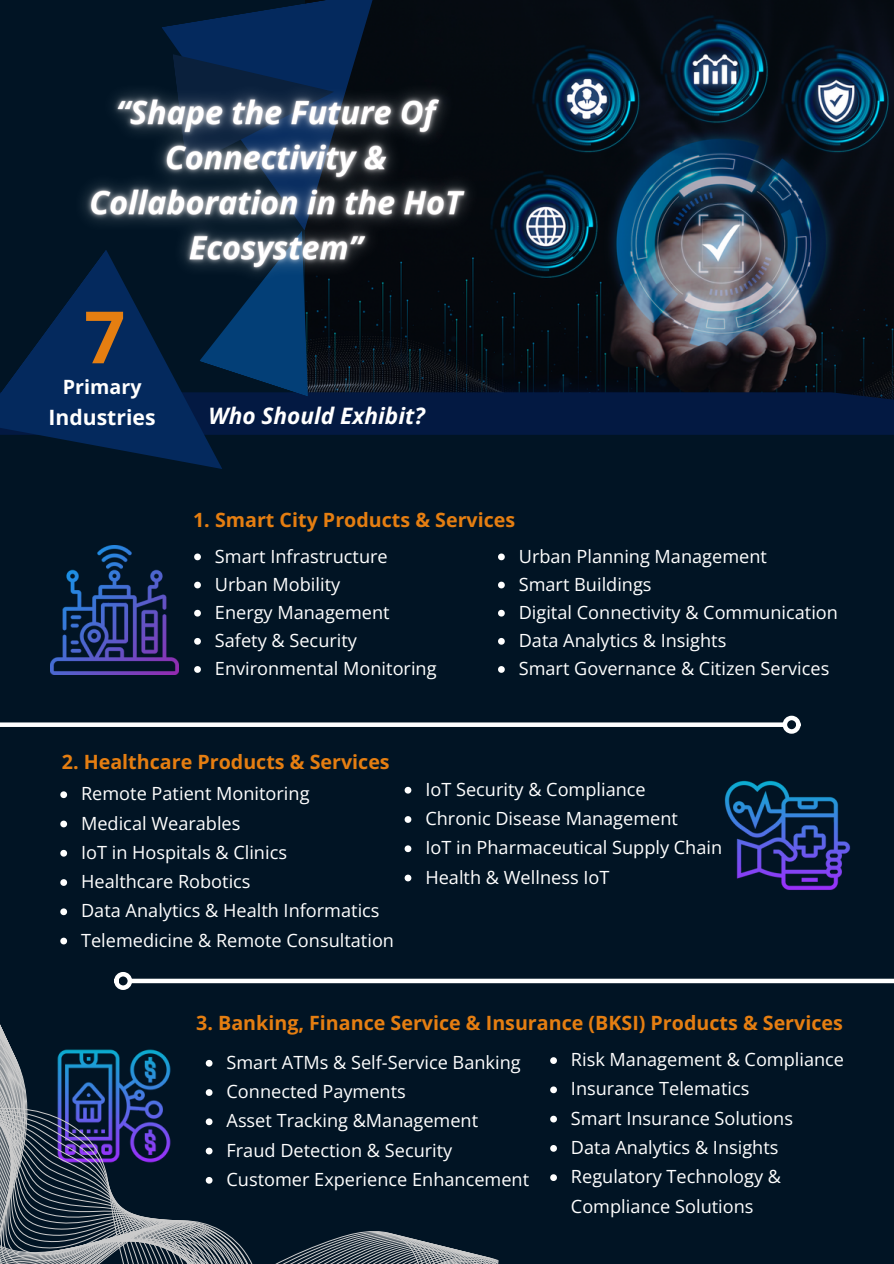
<style>
.page{position:relative;width:894px;height:1264px;background:#fff}
.page>*{position:absolute;margin:0;border:0;box-sizing:border-box;transform-origin:0 0}
.t1{font:700 72.15px "Open Sans";color:#e57e11}
.t2{font:italic 700 22.65px "Open Sans";color:#fff}
.t3{font:700 21.15px "Open Sans";color:#fff}
.t4{font:700 19.65px "Open Sans";color:#e57e11}
.t5{font:700 19.65px "Open Sans";color:#fff}
.t6{font:18.15px/29.2px "Open Sans";color:#fff}
</style>
<div class="page">
<div style="left:0;top:0;width:893px;height:1263px;background:#011424"></div>
<img style="left:308px;top:0;width:585px;height:392px">
<div style="left:0;top:392px;width:893px;height:43px;background:#031942"></div>
<svg style="left:0;top:304px;width:222px;height:165px;fill:#04295d"></svg>
<img style="left:50px;top:546px;width:128px;height:128px">
<svg style="left:162px;top:0;width:213px;height:56px;fill:#04295d"></svg>
<img style="left:724px;top:780px;width:127px;height:110px">
<div style="left:0;top:722px;width:783px;height:5px;background:#fff"></div>
<div style="left:782px;top:715px;width:18px;height:18px;border:4px solid #fff;border-radius:50%"></div>
<svg style="left:60px;top:791px;width:7px;height:7px"></svg>
<svg style="left:60px;top:820px;width:7px;height:7px"></svg>
<svg style="left:60px;top:849px;width:7px;height:7px"></svg>
<svg style="left:60px;top:879px;width:7px;height:6px"></svg>
<svg style="left:60px;top:908px;width:7px;height:7px"></svg>
<svg style="left:60px;top:937px;width:7px;height:7px"></svg>
<div style="left:131px;top:978px;width:762px;height:5px;background:#fff"></div>
<div style="left:114px;top:971px;width:18px;height:18px;border:4px solid #fff;border-radius:50%"></div>
<svg style="left:199px;top:304px;width:109px;height:92px"></svg>
<svg style="left:0;top:1064px;width:213px;height:4px"></svg>
<svg style="left:0;top:1082px;width:166px;height:5px"></svg>
<svg style="left:0;top:1092px;width:499px;height:171px"></svg>
<svg style="left:550px;top:1057px;width:6px;height:6px"></svg>
<svg style="left:550px;top:1086px;width:6px;height:7px"></svg>
<svg style="left:550px;top:1115px;width:6px;height:7px"></svg>
<svg style="left:550px;top:1145px;width:6px;height:6px"></svg>
<svg style="left:550px;top:1174px;width:6px;height:6px"></svg>
<svg style="left:404px;top:786px;width:7px;height:7px"></svg>
<svg style="left:404px;top:816px;width:7px;height:6px"></svg>
<svg style="left:404px;top:845px;width:7px;height:7px"></svg>
<svg style="left:404px;top:874px;width:7px;height:7px"></svg>
<svg style="left:194px;top:553px;width:7px;height:7px"></svg>
<svg style="left:194px;top:581px;width:7px;height:7px"></svg>
<svg style="left:194px;top:610px;width:7px;height:6px"></svg>
<svg style="left:194px;top:638px;width:7px;height:6px"></svg>
<svg style="left:194px;top:666px;width:7px;height:7px"></svg>
<img style="left:66px;top:56px;width:434px;height:248px">
<svg style="left:498px;top:553px;width:6px;height:7px"></svg>
<svg style="left:498px;top:581px;width:6px;height:7px"></svg>
<svg style="left:498px;top:610px;width:6px;height:6px"></svg>
<svg style="left:498px;top:638px;width:6px;height:6px"></svg>
<svg style="left:498px;top:666px;width:6px;height:7px"></svg>
<p class="t1" style="left:84px;top:286px;width:43px">7</p>
<p class="t5" style="left:63px;top:373px;width:80px">Primary</p>
<p class="t3" style="left:49px;top:403px;width:108px">Industries</p>
<p class="t2" style="left:208px;top:399px;width:218px">Who Should Exhibit?</p>
<p class="t4" style="left:193px;top:506px;width:323px">1. Smart City Products &amp; Services</p>
<p class="t6" style="left:215px;top:541px;width:174px">Smart Infrastructure</p>
<p class="t6" style="left:215px;top:569px;width:127px">Urban Mobility</p>
<h3 class="t6" style="left:215px;top:597px;width:176px">Energy Management</h3>
<p class="t6" style="left:215px;top:625px;width:143px">Safety &amp; Security</p>
<p class="t6" style="left:215px;top:653px;width:223px">Environmental Monitoring</p>
<p class="t6" style="left:518px;top:541px;width:249px">Urban Planning Management</p>
<p class="t6" style="left:518px;top:569px;width:134px">Smart Buildings</p>
<p class="t6" style="left:518px;top:597px;width:320px">Digital Connectivity &amp; Communication</p>
<p class="t6" style="left:518px;top:625px;width:209px">Data Analytics &amp; Insights</p>
<p class="t6" style="left:518px;top:653px;width:312px">Smart Governance &amp; Citizen Services</p>
<p class="t4" style="left:62px;top:747px;width:329px">2. Healthcare Products &amp; Services</p>
<h2 class="t6" style="left:81px;top:778px;width:230px">Remote Patient Monitoring</h2>
<h3 class="t6" style="left:81px;top:808px;width:161px">Medical Wearables</h3>
<p class="t6" style="left:81px;top:837px;width:207px">IoT in Hospitals &amp; Clinics</p>
<p class="t6" style="left:81px;top:866px;width:171px">Healthcare Robotics</p>
<p class="t6" style="left:81px;top:895px;width:300px">Data Analytics &amp; Health Informatics</p>
<p class="t6" style="left:81px;top:925px;width:314px">Telemedicine &amp; Remote Consultation</p>
<p class="t6" style="left:425px;top:774px;width:222px">IoT Security &amp; Compliance</p>
<p class="t6" style="left:425px;top:803px;width:254px">Chronic Disease Management</p>
<p class="t6" style="left:425px;top:832px;width:298px">IoT in Pharmaceutical Supply Chain</p>
<p class="t6" style="left:425px;top:862px;width:185px">Health &amp; Wellness IoT</p>
<p class="t4" style="left:196px;top:1008px;width:648px">3. Banking, Finance Service &amp; Insurance (BKSI) Products &amp; Services</p>
<p class="t6" style="left:226px;top:1047px;width:295px">Smart ATMs &amp; Self-Service Banking</p>
<p class="t6" style="left:226px;top:1076px;width:181px">Connected Payments</p>
<p class="t6" style="left:226px;top:1105px;width:253px">Asset Tracking &amp;Management</p>
<p class="t6" style="left:226px;top:1134px;width:227px">Fraud Detection &amp; Security</p>
<p class="t6" style="left:226px;top:1164px;width:304px">Customer Experience Enhancement</p>
<h3 class="t6" style="left:570px;top:1044px;width:274px">Risk Management &amp; Compliance</h3>
<p class="t6" style="left:570px;top:1073px;width:180px">Insurance Telematics</p>
<p class="t6" style="left:570px;top:1103px;width:223px">Smart Insurance Solutions</p>
<p class="t6" style="left:570px;top:1132px;width:209px">Data Analytics &amp; Insights</p>
<p class="t6" style="left:570px;top:1161px;width:212px">Regulatory Technology &amp;<br>Compliance Solutions</p>
</div>
